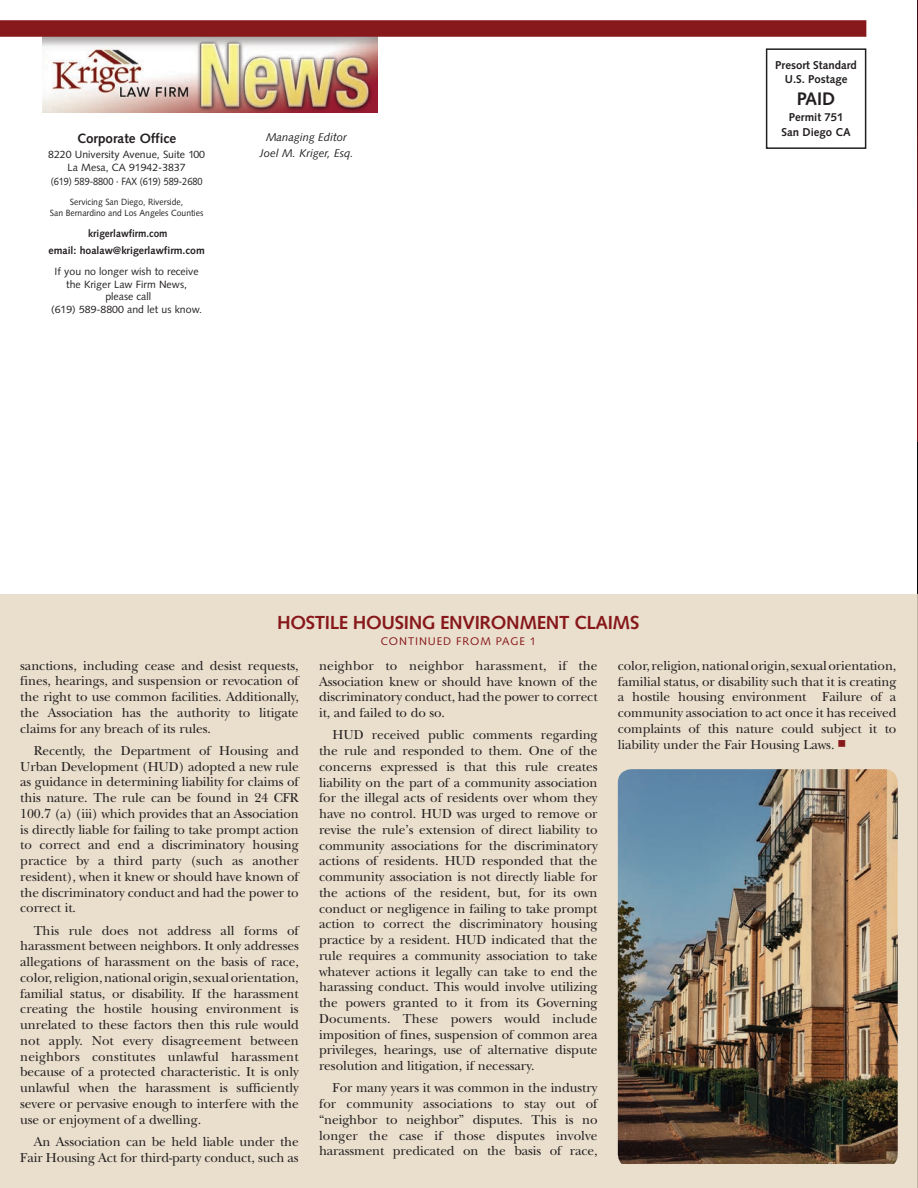
<style>
.page{position:relative;width:918px;height:1188px;background:#fff}
.page>*{position:absolute;margin:0;border:0;box-sizing:border-box;transform-origin:0 0}
.t1{font:700 18.9px "Syntax";letter-spacing:-.02em;color:#87181b}
.t2{font:700 18.15px "Syntax";color:#231f20}
.t3{font:13.5px/15.8px "New Baskerville";letter-spacing:-.005em;color:#231f20;text-align:justify}
.t4{font:700 13.5px "Syntax";color:#231f20}
.t5{font:700 11.4px/14.7px "Syntax";color:#231f20;text-align:center}
.t6{font:italic 11.25px/15.8px "Syntax";color:#231f20;text-align:center}
.t7{font:11.1px "Syntax";letter-spacing:.08em;color:#87181b}
.t8{font:10.5px/12.6px "Syntax";color:#231f20;text-align:center}
.t9{font:700 10.5px/17.1px "Syntax";color:#231f20;text-align:center;scale:.95 1}
.t10{font:10.5px "Syntax";color:#231f20;scale:.87 1}
.t11{font:9px/10.8px "Syntax";color:#231f20;text-align:center;scale:.95 1}
.s1{font-family:"Universal Newswith Comm Pi";color:#87181b}
</style>
<div class="page">
<svg style="left:917px;top:0;width:1px;height:444px"></svg>
<div style="left:0;top:594px;width:918px;height:594px;background:#eadfcd"></div>
<img style="left:42px;top:37px;width:335px;height:76px">
<div style="left:0;top:20px;width:866px;height:17px;background:#87181b"></div>
<div style="left:766px;top:48px;width:100px;height:101px;border:2px solid #231f20"></div>
<img style="left:618px;top:769px;width:280px;height:394px">
<p class="t4" style="left:77px;top:130px;width:101px">Corporate Office</p>
<p class="t8" style="left:48px;top:148px;width:158px">8220 University Avenue, Suite 100<br>La Mesa, CA 91942-3837</p>
<p class="t10" style="left:51px;top:175px;width:176px">(619) 589-8800 · FAX (619) 589-2680</p>
<p class="t11" style="left:50px;top:196px;width:163px">Servicing San Diego, Riverside,<br>San Bernardino and Los Angeles Counties</p>
<p class="t9" style="left:48px;top:225px;width:166px">krigerlawfirm.com<br>email: hoalaw@krigerlawfirm.com</p>
<p class="t8" style="left:51px;top:265px;width:152px">If you no longer wish to receive the Kriger Law Firm News, please call<br>(619) 589-8800 and let us know.</p>
<p class="t6" style="left:259px;top:130px;width:96px">Managing Editor<br>Joel M. Kriger, Esq.</p>
<h1 class="t1" style="left:277px;top:611px;width:364px">HOSTILE HOUSING ENVIRONMENT CLAIMS</h1>
<p class="t7" style="left:381px;top:634px;width:157px">CONTINUED FROM PAGE 1</p>
<p class="t5" style="left:775px;top:58px;width:83px">Presort Standard<br>U.S. Postage</p>
<h2 class="t2" style="left:797px;top:88px;width:40px">PAID</h2>
<p class="t5" style="left:782px;top:110px;width:71px">Permit 751<br>San Diego CA</p>
<p class="t3" style="left:20px;top:658px;width:280px">sanctions, including cease and desist requests, fines, hearings, and suspension or revocation of the right to use common facilities. Additionally, the Association has the authority to litigate claims for any breach of its rules.</p>
<p class="t3" style="left:20px;top:743px;width:280px;text-indent:13px">Recently, the Department of Housing and Urban Development (HUD) adopted a new rule as guidance in determining liability for claims of this nature. The rule can be found in 24 CFR 100.7 (a) (iii) which provides that an Association is directly liable for failing to take prompt action to correct and end a discriminatory housing practice by a third party (such as another resident), when it knew or should have known of the discriminatory conduct and had the power to correct it.</p>
<p class="t3" style="left:20px;top:923px;width:280px;text-indent:13px">This rule does not address all forms of harassment between neighbors. It only addresses allegations of harassment on the basis of race, color, religion, national origin, sexual orientation, familial status, or disability. If the harassment creating the hostile housing environment is unrelated to these factors then this rule would not apply. Not every disagreement between neighbors constitutes unlawful harassment because of a protected characteristic. It is only unlawful when the harassment is sufficiently severe or pervasive enough to interfere with the use or enjoyment of a dwelling.</p>
<p class="t3" style="left:20px;top:1134px;width:280px;text-align:right">An Association can be held liable under the<br>Fair Housing Act for third-party conduct, such as</p>
<p class="t3" style="left:319px;top:658px;width:280px">neighbor to neighbor harassment, if the Association knew or should have known of the discriminatory conduct, had the power to correct it, and failed to do so.</p>
<p class="t3" style="left:319px;top:727px;width:280px;text-indent:13px">HUD received public comments regarding the rule and responded to them. One of the concerns expressed is that this rule creates liability on the part of a community association for the illegal acts of residents over whom they have no control. HUD was urged to remove or revise the rule’s extension of direct liability to community associations for the discriminatory actions of residents. HUD responded that the community association is not directly liable for the actions of the resident, but, for its own conduct or negligence in failing to take prompt action to correct the discriminatory housing practice by a resident. HUD indicated that the rule requires a community association to take whatever actions it legally can take to end the harassing conduct. This would involve utilizing the powers granted to it from its Governing Documents. These powers would include imposition of fines, suspension of common area privileges, hearings, use of alternative dispute resolution and litigation, if necessary.</p>
<p class="t3" style="left:319px;top:1080px;width:280px;text-indent:13px">For many years it was common in the industry for community associations to stay out of “neighbor to neighbor” disputes. This is no longer the case if those disputes involve harassment predicated on the basis of race,</p>
<p class="t3" style="left:618px;top:658px;width:280px">color, religion, national origin, sexual orientation, familial status, or disability such that it is creating a hostile housing environment Failure of a community association to act once it has received complaints of this nature could subject it to liability under the Fair Housing Laws. <span class="s1">n</span></p>
</div>
